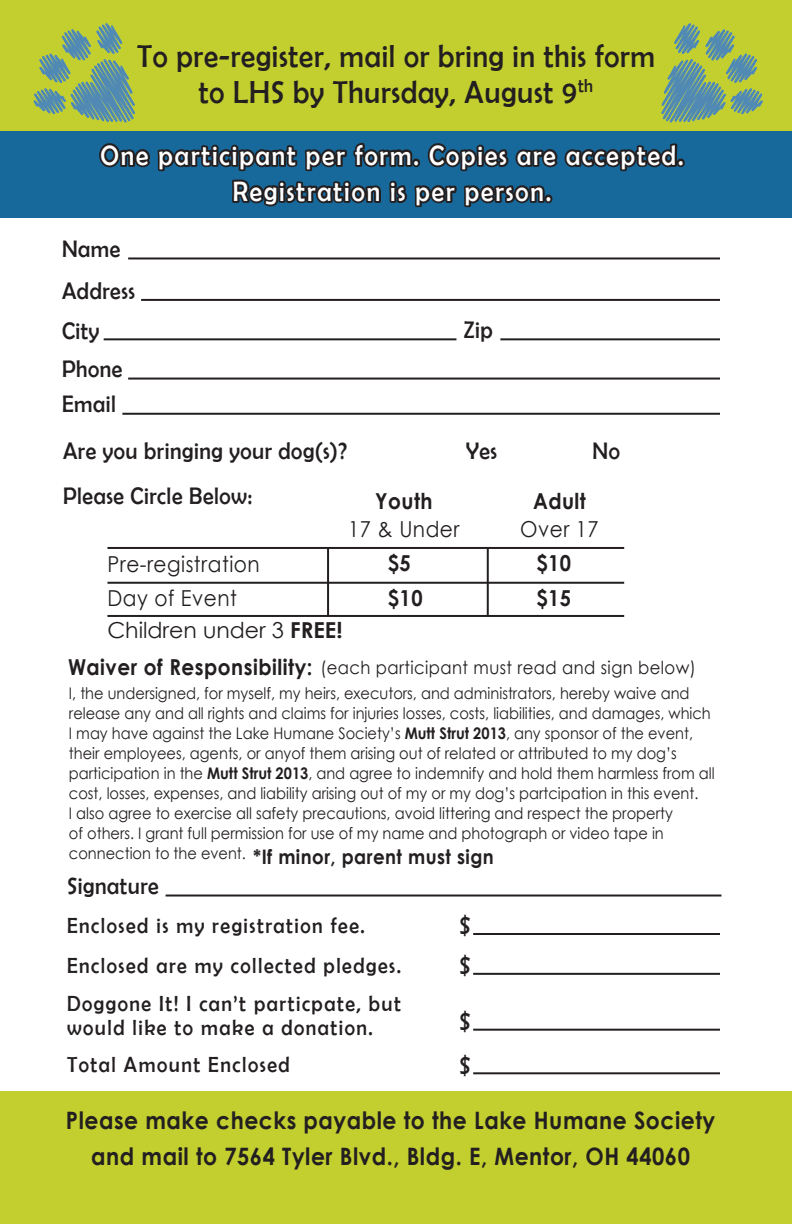
<style>
.page{position:relative;width:792px;height:1224px;background:#fff}
.page>*{position:absolute;margin:0;border:0;box-sizing:border-box;transform-origin:0 0}
.t1{font:32px/36px "Berlin Sans FB";letter-spacing:.025em;color:#231f20;text-align:center;scale:.91 1}
.t2{font:28px/36px "Berlin Sans FB";letter-spacing:.075em;color:#fff;text-align:center;scale:.91 1}
.t3{font:28px/39.8px "Berlin Sans FB";color:#231f20;scale:.91 1}
.t4{font:700 24px/36px "Century Gothic";letter-spacing:.025em;color:#231f20;text-align:center;scale:.91 1}
.t5{font:24px/41.4px "Berlin Sans FB";letter-spacing:.025em;color:#231f20;scale:.91 1}
.t6{font:22px/39.8px "Berlin Sans FB";letter-spacing:.075em;color:#231f20;scale:.91 1}
.t7{font:700 22px/34.6px "Century Gothic";letter-spacing:.025em;color:#231f20;scale:.91 1}
.t8{font:22px "Century Gothic";letter-spacing:.025em;color:#231f20;scale:.91 1}
.t9{font:22px "Century Gothic";color:#231f20}
.t10{font:700 20px "Century Gothic";letter-spacing:.025em;color:#231f20;scale:.91 1}
.t11{font:18px "Century Gothic";letter-spacing:.025em;color:#231f20;scale:.91 1}
.t12{font:16px/20px "Century Gothic";color:#231f20;scale:.91 1}
.s1{font-weight:700}
</style>
<div class="page">
<div style="left:0;top:0;width:792px;height:141px;background:#c3cf2f"></div>
<div style="left:0;top:1091px;width:792px;height:133px;background:#c3cf2f"></div>
<div style="left:0;top:131px;width:792px;height:87px;background:#17689b"></div>
<hr style="left:128px;top:378px;width:592px;height:2px;background:#231f20">
<hr style="left:122px;top:413px;width:598px;height:2px;background:#231f20">
<hr style="left:107px;top:547px;width:517px;height:2px;background:#231f20">
<hr style="left:487px;top:548px;width:2px;height:68px;background:#231f20">
<hr style="left:327px;top:548px;width:2px;height:68px;background:#231f20">
<hr style="left:107px;top:582px;width:517px;height:2px;background:#231f20">
<hr style="left:107px;top:615px;width:517px;height:2px;background:#231f20">
<hr style="left:166px;top:895px;width:555px;height:2px;background:#231f20">
<hr style="left:473px;top:933px;width:247px;height:2px;background:#231f20">
<hr style="left:473px;top:973px;width:247px;height:2px;background:#231f20">
<hr style="left:473px;top:1029px;width:247px;height:2px;background:#231f20">
<hr style="left:473px;top:1072px;width:247px;height:2px;background:#231f20">
<svg style="left:33px;top:23px;width:730px;height:318px"></svg>
<h1 class="t1" style="left:137px;top:38px;width:571px">To pre-register, mail or bring in this form to LHS by Thursday, August 9<sup>th</sup></h1>
<h2 class="t2" style="left:100px;top:137px;width:642px">One participant per form. Copies are accepted.<br>Registration is per person.</h2>
<h3 class="t5" style="left:62px;top:228px;width:82px">Name<br>Address</h3>
<h3 class="t5" style="left:62px;top:310px;width:43px">City</h3>
<h3 class="t5" style="left:464px;top:308px;width:34px">Zip</h3>
<h3 class="t5" style="left:62px;top:351px;width:68px;line-height:35.2px">Phone<br>Email</h3>
<h3 class="t5" style="left:63px;top:428px;width:314px;line-height:45.6px">Are you bringing your dog(s)?<br>Please Circle Below:</h3>
<h3 class="t5" style="left:466px;top:430px;width:36px">Yes</h3>
<h3 class="t5" style="left:593px;top:430px;width:32px">No</h3>
<h3 class="t7" style="left:375px;top:483px;width:65px">Youth</h3>
<h3 class="t8" style="left:348px;top:515px;width:124px">17 &amp; Under</h3>
<h3 class="t7" style="left:533px;top:483px;width:60px">Adult</h3>
<h3 class="t8" style="left:520px;top:515px;width:88px">Over 17</h3>
<h3 class="t7" style="left:388px;top:545px;width:40px">$5 $10</h3>
<h3 class="t7" style="left:536px;top:545px;width:40px">$10</h3>
<h3 class="t8" style="left:107px;top:550px;width:169px">Pre-registration</h3>
<h3 class="t8" style="left:107px;top:584px;width:144px">Day of Event</h3>
<h3 class="t7" style="left:536px;top:580px;width:40px">$15</h3>
<h3 class="t9" style="left:107px;top:616px;width:237px">Children under 3 <span class="s1">FREE!</span></h3>
<h3 class="t7" style="left:68px;top:649px;width:270px">Waiver of Responsibility:</h3>
<p class="t11" style="left:320px;top:656px;width:414px">(each participant must read and sign below)</p>
<p class="t12" style="left:69px;top:683px;width:711px">I, the undersigned, for myself, my heirs, executors, and administrators, hereby waive and release any and all rights and claims for injuries losses, costs, liabilities, and damages, which I may have against the Lake Humane Society’s <span class="s1">Mutt Strut 2013</span>, any sponsor of the event, their employees, agents, or anyof them arising out of related or attributed to my dog’s participation in the <span class="s1">Mutt Strut 2013</span>, and agree to indemnify and hold them harmless from all cost, losses, expenses, and liability arising out of my or my dog’s partcipation in this event.<br>I also agree to exercise all safety precautions, avoid littering and respect the property<br>of others. I grant full permission for use of my name and photograph or video tape in connection to the event.</p>
<p class="t10" style="left:253px;top:844px;width:266px">*If minor, parent must sign</p>
<h3 class="t5" style="left:67px;top:865px;width:102px">Signature</h3>
<h3 class="t6" style="left:67px;top:905px;width:369px">Enclosed is my registration fee.<br>Enclosed are my collected pledges.</h3>
<h2 class="t3" style="left:460px;top:905px;width:14px">$ $</h2>
<h2 class="t3" style="left:460px;top:999px;width:14px;line-height:43.6px">$ $</h2>
<h3 class="t4" style="left:66px;top:1101px;width:715px">Please make checks payable to the Lake Humane Society and mail to 7564 Tyler Blvd., Bldg. E, Mentor, OH 44060</h3>
<h3 class="t6" style="left:67px;top:991px;width:369px;line-height:24px">Doggone It! I can’t particpate, but would like to make a donation.</h3>
<h3 class="t6" style="left:67px;top:1045px;width:246px">Total Amount Enclosed</h3>
</div>
